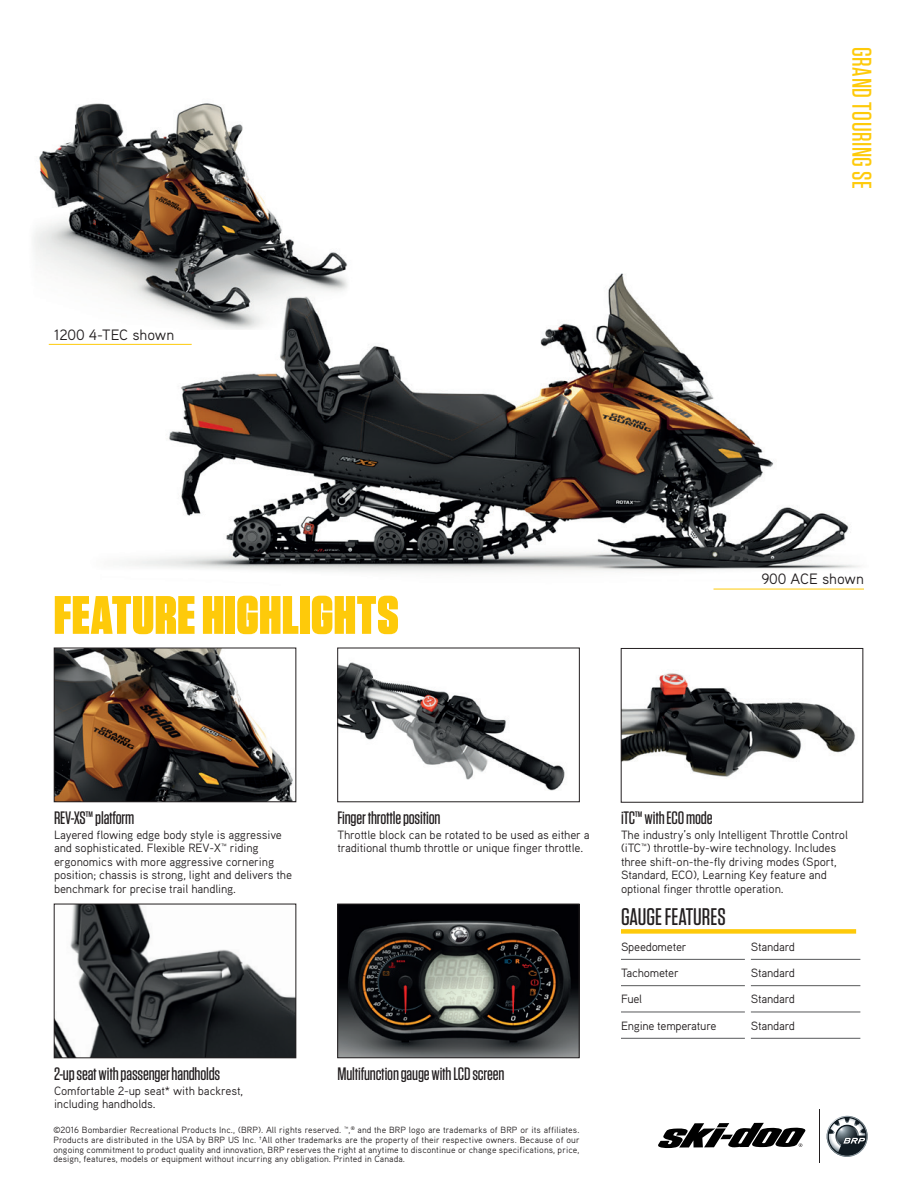
<style>
.page{position:relative;width:918px;height:1188px;background:#fff}
.page>*{position:absolute;margin:0;border:0;box-sizing:border-box;transform-origin:0 0}
.Feature_Highlights{font:900 54px "Tungsten";letter-spacing:.015em;color:#feca0a}
.Spread_headline_righ{font:500 27px "Tungsten";letter-spacing:.02em;color:#feca0a}
.Table_Header{font:500 24px "Tungsten";color:#231f20}
.XHead{font:500 18px "Tungsten";letter-spacing:-.01em;color:#231f20}
.Header_highlights{font:15px "Aaux Pro OT";color:#231f20}
.Body_Text{font:12px/13.5px "Aaux Pro OT";letter-spacing:-.01em;color:#231f20}
.Table_Text_Left{font:12px "Aaux Pro OT";letter-spacing:-.02em;color:#231f20}
.Copyright_Statement{font:9px/9.8px "Aaux Pro OT";letter-spacing:.01em;color:#231f20;text-align:justify}
</style>
<div class="page">
<img style="left:56px;top:650px;width:238px;height:150px">
<div style="left:54px;top:648px;width:242px;height:154px;border:1px solid #231f20"></div>
<img style="left:74px;top:273px;width:786px;height:299px">
<img style="left:34px;top:103px;width:320px;height:227px">
<svg style="left:658px;top:1123px;width:147px;height:25px"></svg>
<hr style="left:819px;top:1110px;width:1px;height:53px;background:#231f20">
<svg style="left:826px;top:1115px;width:42px;height:42px"></svg>
<img style="left:340px;top:662px;width:225px;height:129px">
<div style="left:338px;top:648px;width:242px;height:154px;border:1px solid #231f20"></div>
<img style="left:623px;top:673px;width:233px;height:104px">
<div style="left:621px;top:648px;width:242px;height:154px;border:1px solid #231f20"></div>
<img style="left:56px;top:906px;width:238px;height:150px">
<div style="left:54px;top:904px;width:242px;height:154px;border:1px solid #231f20"></div>
<img style="left:340px;top:906px;width:237px;height:150px">
<div style="left:338px;top:904px;width:241px;height:154px;border:1px solid #231f20"></div>
<hr style="left:621px;top:959px;width:124px;height:1px;background:#57585a">
<hr style="left:751px;top:959px;width:109px;height:1px;background:#57585a">
<hr style="left:621px;top:985px;width:124px;height:1px;background:#57585a">
<hr style="left:751px;top:985px;width:109px;height:1px;background:#57585a">
<hr style="left:621px;top:1012px;width:124px;height:1px;background:#57585a">
<hr style="left:751px;top:1012px;width:109px;height:1px;background:#57585a">
<hr style="left:621px;top:1038px;width:124px;height:1px;background:#57585a">
<hr style="left:751px;top:1038px;width:109px;height:1px;background:#57585a">
<div style="left:621px;top:929px;width:235px;height:5px;background:#feca0a"></div>
<hr style="left:714px;top:589px;width:150px;height:1px;background:#feca0a">
<hr style="left:49px;top:344px;width:143px;height:1px;background:#feca0a">
<p class="Header_highlights" style="left:54px;top:325px;width:122px">1200 4-TEC shown</p>
<p class="Spread_headline_righ" style="left:876px;top:47px;width:144px;rotate:90deg">GRAND TOURING SE</p>
<p class="Feature_Highlights" style="left:54px;top:584px;width:346px">FEATURE HIGHLIGHTS</p>
<p class="Header_highlights" style="left:761px;top:570px;width:104px">900 ACE shown</p>
<p class="XHead" style="left:54px;top:808px;width:82px">REV-XS™ platform</p>
<p class="Body_Text" style="left:54px;top:827px;width:240px">Layered flowing edge body style is aggressive and sophisticated. Flexible REV-X™ riding ergonomics with more aggressive cornering position; chassis is strong, light and delivers the benchmark for precise trail handling.</p>
<p class="XHead" style="left:338px;top:808px;width:104px">Finger throttle position</p>
<p class="Body_Text" style="left:338px;top:827px;width:254px">Throttle block can be rotated to be used as either a traditional thumb throttle or unique finger throttle.</p>
<p class="XHead" style="left:54px;top:1064px;width:168px">2-up seat with passenger handholds</p>
<p class="Body_Text" style="left:54px;top:1083px;width:191px">Comfortable 2-up seat* with backrest, including handholds.</p>
<p class="XHead" style="left:338px;top:1064px;width:168px">Multifunction gauge with LCD screen</p>
<p class="Copyright_Statement" style="left:53px;top:1125px;width:528px">©2016 Bombardier Recreational Products Inc., (BRP). All rights reserved. ™,<sup>®</sup> and the BRP logo are trademarks of BRP or its affiliates.<br>Products are distributed in the USA by BRP US Inc. <sup>†</sup>All other trademarks are the property of their respective owners. Because of our ongoing commitment to product quality and innovation, BRP reserves the right at anytime to discontinue or change specifications, price, design, features, models or equipment without incurring any obligation. Printed in Canada.</p>
<p class="XHead" style="left:621px;top:808px;width:93px">iTC™ with ECO mode</p>
<p class="Body_Text" style="left:621px;top:827px;width:228px">The industry’s only Intelligent Throttle Control (iTC™) throttle-by-wire technology. Includes three shift-on-the-fly driving modes (Sport, Standard, ECO), Learning Key feature and optional finger throttle operation.</p>
<p class="Table_Header" style="left:621px;top:904px;width:106px">GAUGE FEATURES</p>
<p class="Table_Text_Left" style="left:621px;top:939px;width:67px">Speedometer</p>
<p class="Table_Text_Left" style="left:751px;top:939px;width:46px">Standard</p>
<p class="Table_Text_Left" style="left:621px;top:965px;width:59px">Tachometer</p>
<p class="Table_Text_Left" style="left:751px;top:965px;width:46px">Standard</p>
<p class="Table_Text_Left" style="left:621px;top:992px;width:23px">Fuel</p>
<p class="Table_Text_Left" style="left:751px;top:992px;width:46px">Standard</p>
<p class="Table_Text_Left" style="left:621px;top:1018px;width:97px">Engine temperature</p>
<p class="Table_Text_Left" style="left:751px;top:1018px;width:46px">Standard</p>
</div>
